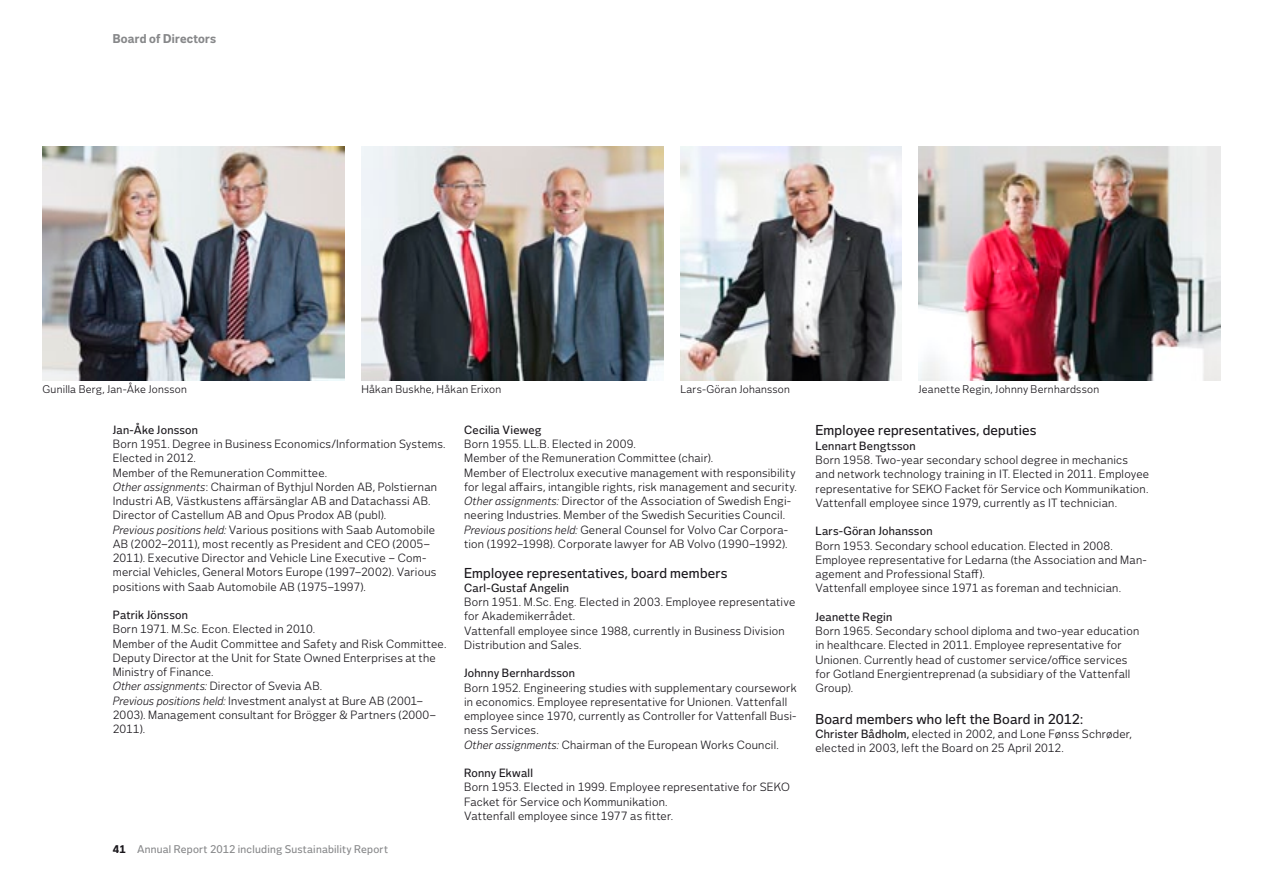
<style>
.page{position:relative;width:1263px;height:893px;background:#fff}
.page>*{position:absolute;margin:0;border:0;box-sizing:border-box;transform-origin:0 0}
.t1{font:500 13.5px "Vattenfall Voice";letter-spacing:.01em;color:#1a171c}
.t2{font:800 12px "Vattenfall Voice";letter-spacing:.015em;color:#87888a}
.t3{font:11.25px/14.2px "Vattenfall Voice";letter-spacing:.015em;color:#1a171c}
.t4{font:500 11.25px "Vattenfall Voice";letter-spacing:.02em;color:#1a171c}
.t5{font:10.5px "Vattenfall Voice";letter-spacing:.02em;color:#1a171c}
.t6{font:500 10.5px "Vattenfall Voice";letter-spacing:.02em;color:#87888a}
.s1{font-style:italic}
.s2{font-weight:800;color:#1a171c}
.s3{font-weight:500}
</style>
<div class="page">
<img style="left:361px;top:147px;width:302px;height:234px">
<img style="left:680px;top:147px;width:221px;height:234px">
<img style="left:43px;top:147px;width:301px;height:234px">
<img style="left:918px;top:147px;width:302px;height:234px">
<p class="t2" style="left:113px;top:32px;width:105px">Board of Directors</p>
<p class="t5" style="left:43px;top:383px;width:146px">Gunilla Berg, Jan-Åke Jonsson</p>
<p class="t5" style="left:361px;top:383px;width:141px">Håkan Buskhe, Håkan Erixon</p>
<p class="t5" style="left:680px;top:383px;width:111px">Lars-Göran Johansson</p>
<p class="t5" style="left:918px;top:383px;width:182px">Jeanette Regin, Johnny Bernhardsson</p>
<p class="t4" style="left:113px;top:423px;width:87px">Jan-Åke Jonsson</p>
<p class="t3" style="left:113px;top:437px;width:334px">Born 1951. Degree in Business Economics/Information Systems.<br>Elected in 2012.<br>Member of the Remuneration Committee.<br><span class="s1">Other assignments</span>: Chairman of Bythjul Norden AB, Polstiernan Industri AB, Västkustens affärsänglar AB and Datachassi AB.<br>Director of Castellum AB and Opus Prodox AB (publ).<br><span class="s1">Previous positions held:</span> Various positions with Saab Automobile AB (2002–2011), most recently as President and CEO (2005– 2011). Executive Director and Vehicle Line Executive – Com&shy;mercial Vehicles, General Motors Europe (1997–2002). Various positions with Saab Automobile AB (1975–1997).</p>
<p class="t4" style="left:113px;top:609px;width:77px">Patrik Jönsson</p>
<p class="t3" style="left:113px;top:622px;width:335px">Born 1971. M.Sc. Econ. Elected in 2010.<br>Member of the Audit Committee and Safety and Risk Committee.<br>Deputy Director at the Unit for State Owned Enterprises at the Ministry of Finance.<br><span class="s1">Other assignments:</span> Director of Svevia AB.<br><span class="s1">Previous positions held:</span> Investment analyst at Bure AB (2001– 2003). Management consultant for Brögger &amp; Partners (2000– 2011).</p>
<p class="t6" style="left:113px;top:843px;width:277px"><span class="s2">41</span> Annual Report 2012 including Sustainability Report</p>
<p class="t4" style="left:464px;top:423px;width:79px">Cecilia Vieweg</p>
<p class="t3" style="left:464px;top:437px;width:334px">Born 1955. LL.B. Elected in 2009.<br>Member of the Remuneration Committee (chair).<br>Member of Electrolux executive management with responsibility for legal affairs, intangible rights, risk management and security.<br><span class="s1">Other assignments:</span> Director of the Association of Swedish Engi&shy;neering Industries. Member of the Swedish Securities Council.<br><span class="s1">Previous positions held:</span> General Counsel for Volvo Car Corpora&shy;tion (1992–1998). Corporate lawyer for AB Volvo (1990–1992).</p>
<p class="t1" style="left:464px;top:565px;width:265px">Employee representatives, board members</p>
<p class="t4" style="left:464px;top:581px;width:106px">Carl-Gustaf Angelin</p>
<p class="t3" style="left:464px;top:595px;width:333px">Born 1951. M.Sc. Eng. Elected in 2003. Employee representative for Akademikerrådet.<br>Vattenfall employee since 1988, currently in Business Division Distribution and Sales.</p>
<p class="t4" style="left:464px;top:667px;width:113px">Johnny Bernhardsson</p>
<p class="t3" style="left:464px;top:681px;width:334px">Born 1952. Engineering studies with supplementary coursework in economics. Employee representative for Unionen. Vattenfall employee since 1970, currently as Controller for Vattenfall Busi&shy;ness Services.<br><span class="s1">Other assignments:</span> Chairman of the European Works Council.</p>
<p class="t4" style="left:464px;top:767px;width:70px">Ronny Ekwall</p>
<p class="t3" style="left:464px;top:780px;width:327px">Born 1953. Elected in 1999. Employee representative for SEKO<br>Facket för Service och Kommunikation.<br>Vattenfall employee since 1977 as fitter.</p>
<p class="t1" style="left:815px;top:423px;width:223px">Employee representatives, deputies</p>
<p class="t4" style="left:815px;top:439px;width:102px">Lennart Bengtsson</p>
<p class="t3" style="left:815px;top:453px;width:335px">Born 1958. Two-year secondary school degree in mechanics and network technology training in IT. Elected in 2011. Employee representative for SEKO Facket för Service och Kommunikation.<br>Vattenfall employee since 1979, currently as IT technician.</p>
<p class="t4" style="left:815px;top:525px;width:119px">Lars-Göran Johansson</p>
<p class="t3" style="left:815px;top:538px;width:333px">Born 1953. Secondary school education. Elected in 2008.<br>Employee representative for Ledarna (the Association and Man&shy;agement and Professional Staff).<br>Vattenfall employee since 1971 as foreman and technician.</p>
<p class="t4" style="left:815px;top:610px;width:78px">Jeanette Regin</p>
<p class="t3" style="left:815px;top:624px;width:325px">Born 1965. Secondary school diploma and two-year education in healthcare. Elected in 2011. Employee representative for Unionen. Currently head of customer service/office services for Gotland Energientreprenad (a subsidiary of the Vattenfall Group).</p>
<p class="t1" style="left:815px;top:711px;width:269px">Board members who left the Board in 2012:</p>
<p class="t3" style="left:815px;top:727px;width:318px"><span class="s3">Christer Bådholm,</span> elected in 2002, and Lone Fønss Schrøder, elected in 2003, left the Board on 25 April 2012.</p>
</div>
